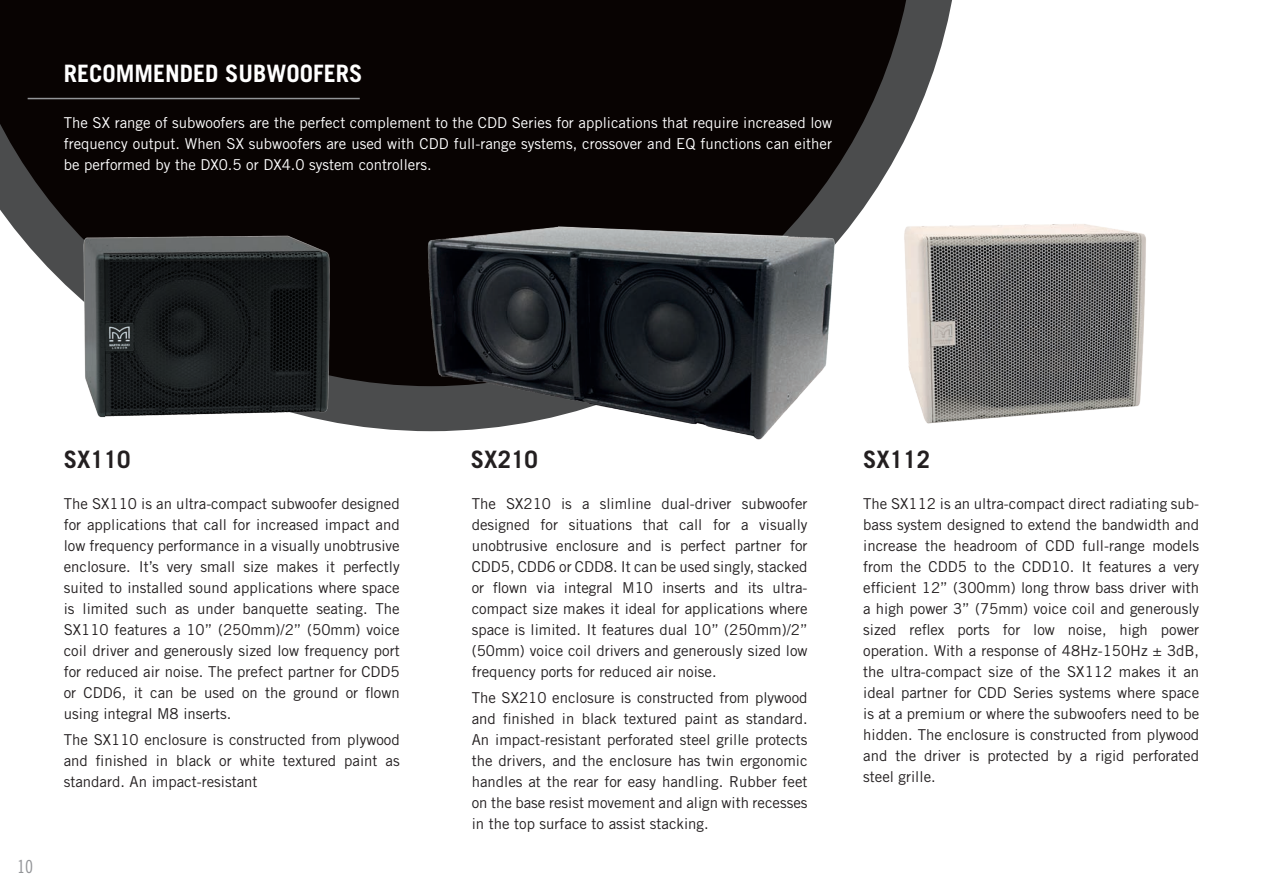
<style>
.page{position:relative;width:1263px;height:893px;background:#fff}
.page>*{position:absolute;margin:0;border:0;box-sizing:border-box;transform-origin:0 0}
.t1{font:700 24px "Trade Gothic";color:#fff}
.t2{font:700 24px "Trade Gothic";color:#231f20}
.t3{font:18px "Trade Gothic Cond Eighteen";color:#939598}
.t4{font:15px/21px "Trade Gothic";color:#231f20;text-align:justify}
.t5{font:15px/21px "Trade Gothic";color:#fff;text-align:justify}
</style>
<div class="page">
<svg style="left:0;top:0;width:952px;height:431px;background:#24201f"></svg>
<img style="left:889px;top:189px;width:257px;height:242px">
<hr style="left:28px;top:98px;width:332px;height:1px;background:#939598">
<img style="left:62px;top:192px;width:286px;height:239px">
<img style="left:408px;top:186px;width:470px;height:254px">
<h1 class="t1" style="left:64px;top:59px;width:300px">RECOMMENDED SUBWOOFERS</h1>
<p class="t5" style="left:64px;top:112px;width:770px">The SX range of subwoofers are the perfect complement to the CDD Series for applications that require increased low frequency output. When SX subwoofers are used with CDD full-range systems, crossover and EQ functions can either be performed by the DX0.5 or DX4.0 system controllers.</p>
<p class="t3" style="left:17px;top:856px;width:17px">10</p>
<h1 class="t2" style="left:64px;top:445px;width:68px">SX110</h1>
<h1 class="t2" style="left:471px;top:445px;width:68px">SX210</h1>
<h1 class="t2" style="left:863px;top:445px;width:68px">SX112</h1>
<p class="t4" style="left:64px;top:493px;width:337px">The SX110 is an ultra-compact subwoofer designed for applications that call for increased impact and low frequency performance in a visually unobtrusive enclosure. It’s very small size makes it perfectly suited to installed sound applications where space is limited such as under banquette seating. The SX110 features a 10” (250mm)/2” (50mm) voice coil driver and generously sized low frequency port for reduced air noise. The prefect partner for CDD5 or CDD6, it can be used on the ground or flown using integral M8 inserts.</p>
<p class="t4" style="left:64px;top:728px;width:337px">The SX110 enclosure is constructed from plywood and finished in black or white textured paint as standard. An impact-resistant</p>
<p class="t4" style="left:472px;top:493px;width:337px">The SX210 is a slimline dual-driver subwoofer designed for situations that call for a visually unobtrusive enclosure and is perfect partner for CDD5, CDD6 or CDD8. It can be used singly, stacked or flown via integral M10 inserts and its ultra&shy;compact size makes it ideal for applications where space is limited. It features dual 10” (250mm)/2” (50mm) voice coil drivers and generously sized low frequency ports for reduced air noise.</p>
<p class="t4" style="left:472px;top:686px;width:337px">The SX210 enclosure is constructed from plywood and finished in black textured paint as standard.<br>An impact-resistant perforated steel grille protects the drivers, and the enclosure has twin ergonomic handles at the rear for easy handling. Rubber feet on the base resist movement and align with recesses in the top surface to assist stacking.</p>
<p class="t4" style="left:863px;top:493px;width:337px">The SX112 is an ultra-compact direct radiating sub&shy;bass system designed to extend the bandwidth and increase the headroom of CDD full-range models from the CDD5 to the CDD10. It features a very efficient 12” (300mm) long throw bass driver with a high power 3” (75mm) voice coil and generously sized reflex ports for low noise, high power operation. With a response of 48Hz-150Hz ± 3dB, the ultra-compact size of the SX112 makes it an ideal partner for CDD Series systems where space is at a premium or where the subwoofers need to be hidden. The enclosure is constructed from plywood and the driver is protected by a rigid perforated steel grille.</p>
</div>
